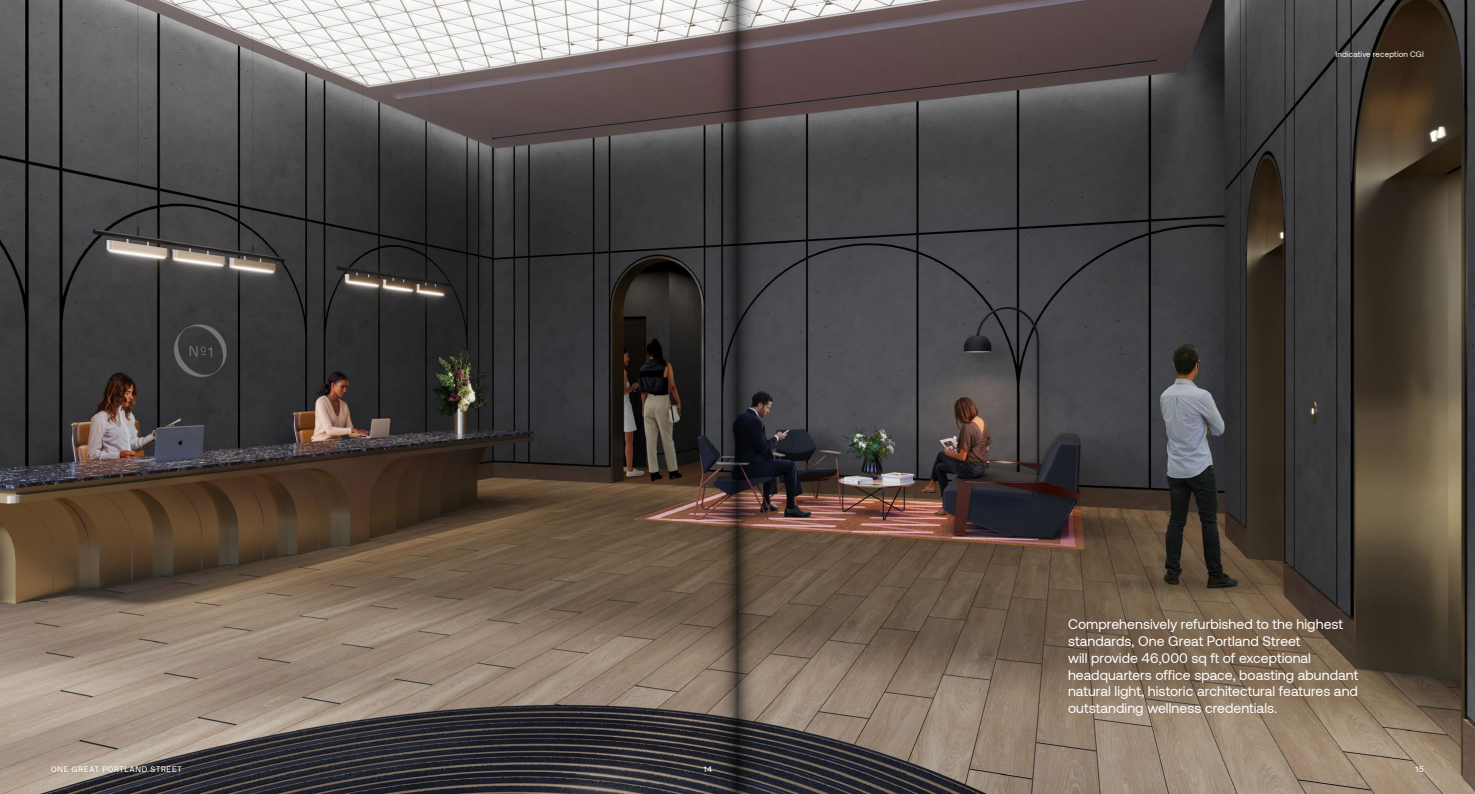
<style>
.page{position:relative;width:1475px;height:794px;background:#fff}
.page>*{position:absolute;margin:0;border:0;box-sizing:border-box;transform-origin:0 0}
.t1{font:14px/16.8px "Aeonik";letter-spacing:.005em;color:#fff}
.t2{font:8px "NB International Pro";letter-spacing:.08em;color:#fff}
.t3{font:8px "Aeonik";letter-spacing:.02em;color:#fff}
</style>
<div class="page">
<img style="left:0;top:0;width:1474px;height:794px">
<svg style="left:705px;top:0;width:31px;height:794px;background:#4f4745"></svg>
<svg style="left:736px;top:0;width:32px;height:794px;background:#48413f"></svg>
<p class="t3" style="left:1335px;top:49px;width:90px">Indicative reception CGI</p>
<p class="t1" style="left:1067px;top:616px;width:291px">Comprehensively refurbished to the highest standards, One Great Portland Street<br>will provide 46,000 sq ft of exceptional headquarters office space, boasting abundant natural light, historic architectural features and outstanding wellness credentials.</p>
<p class="t2" style="left:51px;top:764px;width:132px">ONE GREAT PORTLAND STREET</p>
<p class="t2" style="left:703px;top:764px;width:10px">14</p>
<p class="t2" style="left:1415px;top:764px;width:10px">15</p>
</div>
